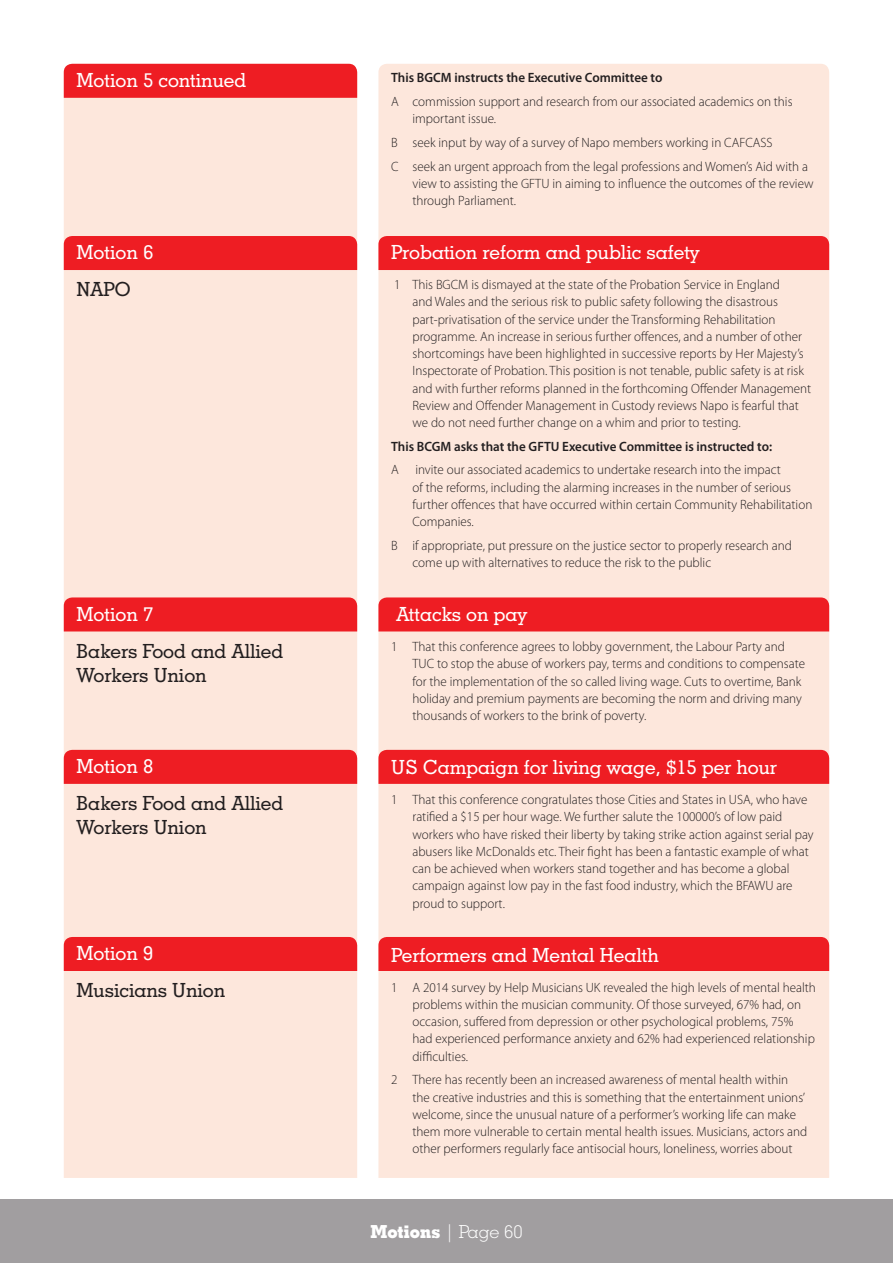
<style>
.page{position:relative;width:893px;height:1263px;background:#fff}
.page>*{position:absolute;margin:0;border:0;box-sizing:border-box;transform-origin:0 0}
.t1{font:500 19.5px "Geometric Slab 703 BT";color:#fff}
.t2{font:500 19.5px/24px "Geometric Slab 703 BT";color:#231f20}
.t3{font:700 18px "Geometric Slab 703 BT Xtra";color:#fff}
.t4{font:300 13.5px/17.2px "Myriad Pro";color:#231f20}
.t5{font:600 13.5px "Myriad Pro";color:#231f20}
.s1{font-family:"Geometric Slab 703 BT";font-weight:300}
</style>
<div class="page">
<div style="left:378px;top:64px;width:451px;height:1114px;background:#fde7dc"></div>
<div style="left:64px;top:98px;width:293px;height:1080px;background:#fde7dc"></div>
<div style="left:64px;top:64px;width:293px;height:34px;background:#ee1d23"></div>
<div style="left:378px;top:236px;width:451px;height:34px;background:#ee1d23"></div>
<div style="left:64px;top:236px;width:293px;height:34px;background:#ee1d23"></div>
<div style="left:378px;top:597px;width:451px;height:34px;background:#ee1d23"></div>
<div style="left:64px;top:597px;width:293px;height:34px;background:#ee1d23"></div>
<div style="left:378px;top:750px;width:451px;height:34px;background:#ee1d23"></div>
<div style="left:64px;top:750px;width:293px;height:34px;background:#ee1d23"></div>
<div style="left:378px;top:937px;width:451px;height:34px;background:#ee1d23"></div>
<div style="left:64px;top:937px;width:293px;height:34px;background:#ee1d23"></div>
<div style="left:0;top:1199px;width:893px;height:64px;background:#a19ea0"></div>
<h1 class="t1" style="left:77px;top:68px;width:171px">Motion 5 continued</h1>
<h1 class="t1" style="left:77px;top:241px;width:78px">Motion 6</h1>
<h1 class="t2" style="left:77px;top:277px;width:56px">NAPO</h1>
<h1 class="t1" style="left:77px;top:602px;width:78px">Motion 7</h1>
<h1 class="t2" style="left:77px;top:638px;width:208px">Bakers Food and Allied<br>Workers Union</h1>
<h1 class="t1" style="left:77px;top:754px;width:78px">Motion 8</h1>
<h1 class="t2" style="left:77px;top:791px;width:208px">Bakers Food and Allied<br>Workers Union</h1>
<h1 class="t1" style="left:77px;top:941px;width:78px">Motion 9</h1>
<h1 class="t2" style="left:77px;top:978px;width:150px">Musicians Union</h1>
<p class="t5" style="left:391px;top:69px;width:273px">This BGCM instructs the Executive Committee to</p>
<p class="t4" style="left:412px;top:93px;width:382px;text-indent:-21px">A commission support and research from our associated academics on this important issue.</p>
<p class="t4" style="left:391px;top:131px;width:418px;line-height:23.7px">B seek input by way of a survey of Napo members working in CAFCASS<br>C seek an urgent approach from the legal professions and Women’s Aid with a</p>
<p class="t4" style="left:412px;top:175px;width:403px">view to assisting the GFTU in aiming to influence the outcomes of the review through Parliament.</p>
<h1 class="t1" style="left:391px;top:240px;width:310px">Probation reform and public safety</h1>
<p class="t4" style="left:412px;top:276px;width:400px;text-indent:-18px">1 This BGCM is dismayed at the state of the Probation Service in England<br>and Wales and the serious risk to public safety following the disastrous part-privatisation of the service under the Transforming Rehabilitation programme. An increase in serious further offences, and a number of other shortcomings have been highlighted in successive reports by Her Majesty’s Inspectorate of Probation. This position is not tenable, public safety is at risk and with further reforms planned in the forthcoming Offender Management Review and Offender Management in Custody reviews Napo is fearful that we do not need further change on a whim and prior to testing.</p>
<p class="t5" style="left:391px;top:438px;width:383px">This BCGM asks that the GFTU Executive Committee is instructed to:</p>
<p class="t4" style="left:412px;top:461px;width:401px;text-indent:-21px">A invite our associated academics to undertake research into the impact<br>of the reforms, including the alarming increases in the number of serious further offences that have occurred within certain Community Rehabilitation Companies.</p>
<p class="t4" style="left:412px;top:537px;width:381px;text-indent:-21px">B if appropriate, put pressure on the justice sector to properly research and come up with alternatives to reduce the risk to the public</p>
<h1 class="t1" style="left:396px;top:602px;width:132px">Attacks on pay</h1>
<p class="t4" style="left:412px;top:638px;width:394px;text-indent:-21px">1 That this conference agrees to lobby government, the Labour Party and TUC to stop the abuse of workers pay, terms and conditions to compensate for the implementation of the so called living wage. Cuts to overtime, Bank holiday and premium payments are becoming the norm and driving many thousands of workers to the brink of poverty.</p>
<h1 class="t1" style="left:391px;top:755px;width:387px">US Campaign for living wage, $15 per hour</h1>
<p class="t4" style="left:412px;top:791px;width:403px;text-indent:-21px">1 That this conference congratulates those Cities and States in USA, who have ratified a $15 per hour wage. We further salute the 100000’s of low paid workers who have risked their liberty by taking strike action against serial pay abusers like McDonalds etc. Their fight has been a fantastic example of what can be achieved when workers stand together and has become a global campaign against low pay in the fast food industry, which the BFAWU are proud to support.</p>
<h1 class="t1" style="left:391px;top:943px;width:269px">Performers and Mental Health</h1>
<p class="t4" style="left:412px;top:979px;width:405px;text-indent:-21px">1 A 2014 survey by Help Musicians UK revealed the high levels of mental health problems within the musician community. Of those surveyed, 67% had, on occasion, suffered from depression or other psychological problems, 75% had experienced performance anxiety and 62% had experienced relationship difficulties.</p>
<p class="t4" style="left:412px;top:1071px;width:396px;text-indent:-21px">2 There has recently been an increased awareness of mental health within the creative industries and this is something that the entertainment unions’ welcome, since the unusual nature of a performer’s working life can make them more vulnerable to certain mental health issues. Musicians, actors and other performers regularly face antisocial hours, loneliness, worries about</p>
<h2 class="t3" style="left:370px;top:1221px;width:154px">Motions <span class="s1">| Page 60</span></h2>
</div>
